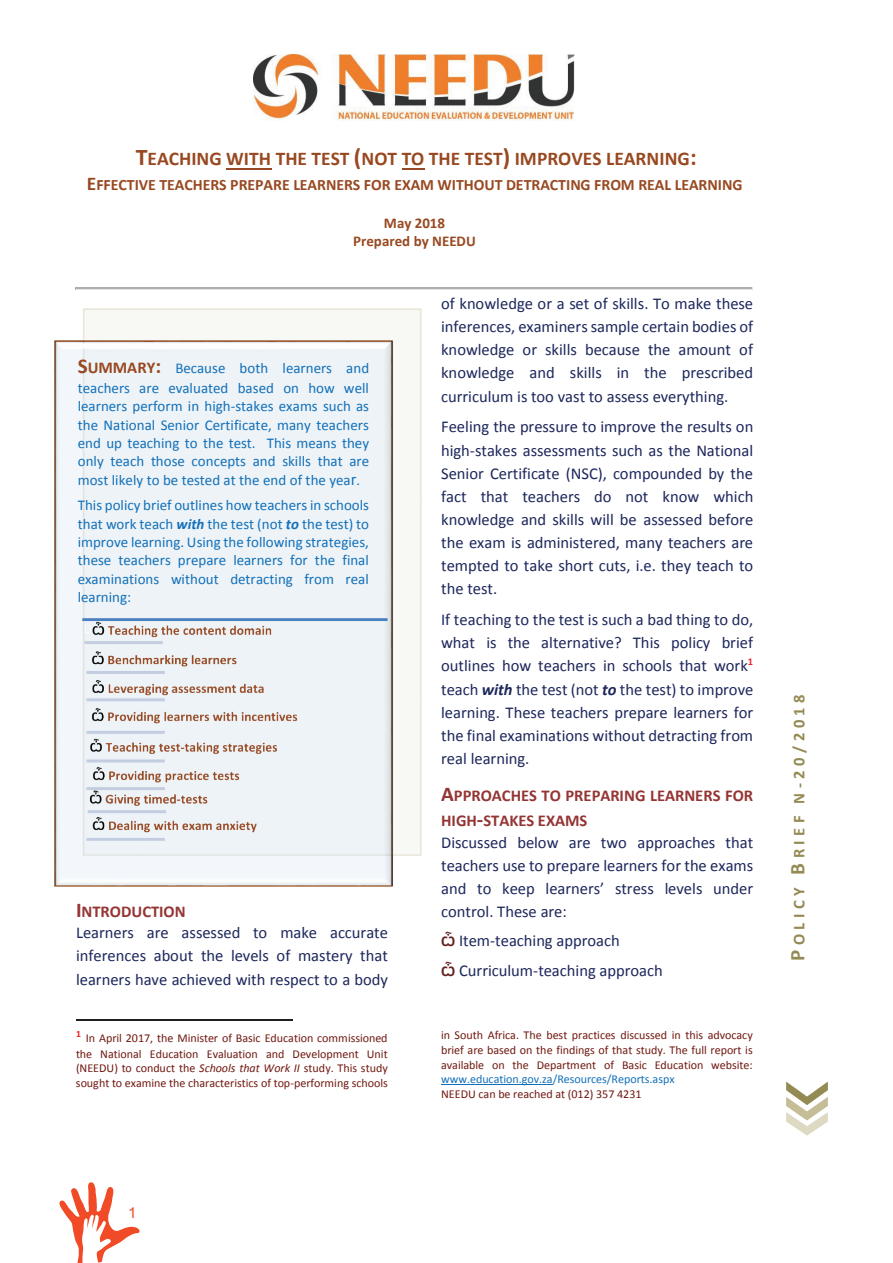
<style>
.page{position:relative;width:893px;height:1263px;background:#fff}
.page>*{position:absolute;margin:0;border:0;box-sizing:border-box;transform-origin:0 0}
.t1{font:700 19.5px "Calibri";color:#984921}
.t2{font:16.5px/23.1px "Calibri";color:#1d275b;text-align:justify}
.t3{font:700 16.5px/25.5px "Calibri";color:#943534}
.t4{font:700 16.5px "Calibri";letter-spacing:.265em;color:#948a53}
.t5{font:700 15.9px "Calibri";letter-spacing:-.005em;color:#984921}
.t6{font:15px/18.3px "Calibri";color:#1270b9;text-align:justify}
.t7{font:700 15px/18.1px "Calibri";color:#984921;text-align:center}
.t8{font:15px "Arial";color:#f04b26}
.t9{font:12px/14.9px "Calibri";letter-spacing:-.005em;color:#701810;text-align:justify}
.t10{font:12px "Calibri";letter-spacing:-.005em;color:#1270b9}
.s1{font-size:24px}
.s2{font-size:19.5px}
.s3{font-weight:700;font-size:21px;color:#984921}
.s4{font-weight:700;font-size:16.5px;color:#984921}
.s5{font-family:"Arial"}
.s6{font-weight:700;font-style:italic}
.s7{font-weight:700;font-size:21px;color:#943534}
.s8{font-weight:700;color:#943534}
.s9{font-style:italic}
.s10{font-size:21px}
.s11{font-weight:700;font-size:15px;color:#632322}
</style>
<div class="page">
<svg style="left:59px;top:1182px;width:80px;height:81px"></svg>
<svg style="left:786px;top:1081px;width:42px;height:54px"></svg>
<hr style="left:226px;top:168px;width:45px;height:2px;background:#984921">
<hr style="left:402px;top:168px;width:23px;height:2px;background:#984921">
<hr style="left:76px;top:287px;width:677px;height:2px;background:#adaeb2">
<hr style="left:76px;top:289px;width:677px;height:1px;background:#e4e5e7">
<hr style="left:76px;top:1019px;width:216px;height:1px;background:#231f20">
<hr style="left:441px;top:1084px;width:112px;height:1px;background:#1270b9">
<img style="left:254px;top:54px;width:321px;height:67px">
<img style="left:54px;top:309px;width:367px;height:577px">
<div style="left:56px;top:353px;width:335px;height:488px;background:#edf3f7"></div>
<img style="left:77px;top:618px;width:311px;height:223px">
<p class="t1" style="left:136px;top:146px;width:562px"><span class="s1">T</span>EACHING WITH THE TEST <span class="s1">(</span>NOT TO THE TEST<span class="s1">)</span> IMPROVES LEARNING<span class="s1">:</span></p>
<p class="t5" style="left:87px;top:175px;width:657px"><span class="s2">E</span>FFECTIVE TEACHERS PREPARE LEARNERS FOR EXAM WITHOUT DETRACTING FROM REAL LEARNING</p>
<p class="t7" style="left:353px;top:214px;width:124px">May 2018<br>Prepared by NEEDU</p>
<p class="t6" style="left:78px;top:358px;width:293px;line-height:19.8px"><span class="s3">S</span><span class="s4">UMMARY</span><span class="s3">:</span> Because both learners and teachers are evaluated based on how well</p>
<p class="t6" style="left:78px;top:397px;width:293px">learners perform in high-stakes exams such as the National Senior Certificate, many teachers end up teaching to the test. This means they only teach those concepts and skills that are most likely to be tested at the end of the yea<span class="s5">r.</span></p>
<p class="t6" style="left:78px;top:496px;width:293px">This policy brief outlines how teachers in schools that work teach <span class="s6">with</span> the test (not <span class="s6">to</span> the test) to improve learning. Using the following strategies, these teachers prepare learners for the final examinations without detracting from real learning:</p>
<p class="t2" style="left:76px;top:901px;width:314px;line-height:21.1px"><span class="s7">I</span><span class="s8">NTRODUCTION<br></span>Learners are assessed to make accurate</p>
<p class="t2" style="left:76px;top:944px;width:314px">inferences about the levels of mastery that learners have achieved with respect to a body</p>
<p class="t9" style="left:76px;top:1031px;width:313px"><sup>1</sup> In April 2017, the Minister of Basic Education commissioned the National Education Evaluation and Development Unit (NEEDU) to conduct the <span class="s9">Schools that Work II</span> study. This study sought to examine the characteristics of top-performing schools</p>
<p class="t2" style="left:441px;top:292px;width:314px">of knowledge or a set of skills. To make these inferences, examiners sample certain bodies of knowledge or skills because the amount of knowledge and skills in the prescribed curriculum is too vast to assess everything.</p>
<p class="t2" style="left:441px;top:415px;width:314px">Feeling the pressure to improve the results on high-stakes assessments such as the National Senior Certificate (NSC), compounded by the fact that teachers do not know which knowledge and skills will be assessed before the exam is administered, many teachers are tempted to take short cuts, i.e. they teach to the test.</p>
<p class="t2" style="left:441px;top:608px;width:314px">If teaching to the test is such a bad thing to do, what is the alternative? This policy brief outlines how teachers in schools that work<sup>1 </sup>teach <span class="s6">with</span> the test (not <span class="s6">to</span> the test) to improve learning. These teachers prepare learners for the final examinations without detracting from real learning.</p>
<p class="t3" style="left:441px;top:783px;width:314px"><span class="s10">A</span>PPROACHES TO PREPARING LEARNERS FOR<br>HIGH<span class="s10">-</span>STAKES EXAMS</p>
<p class="t2" style="left:441px;top:831px;width:314px">Discussed below are two approaches that teachers use to prepare learners for the exams and to keep learners’ stress levels under control. These are:</p>
<p class="t2" style="left:441px;top:926px;width:223px;line-height:30px"><span class="s11">Ѽ</span> Item-teaching approach<br><span class="s11">Ѽ</span> Curriculum-teaching approach</p>
<p class="t9" style="left:441px;top:1028px;width:313px">in South Africa. The best practices discussed in this advocacy brief are based on the findings of that study. The full report is available on the Department of Basic Education website:</p>
<p class="t10" style="left:441px;top:1071px;width:235px">www.education.gov.za/Resources/Reports.aspx</p>
<p class="t9" style="left:441px;top:1086px;width:202px">NEEDU can be reached at (012) 357 4231</p>
<p class="t4" style="left:789px;top:961px;width:268px;rotate:-90deg"><span class="s10">P</span>OLICY <span class="s10">B</span>RIEF N-20/2018</p>
<p class="t8" style="left:128px;top:1203px;width:10px">1</p>
</div>
